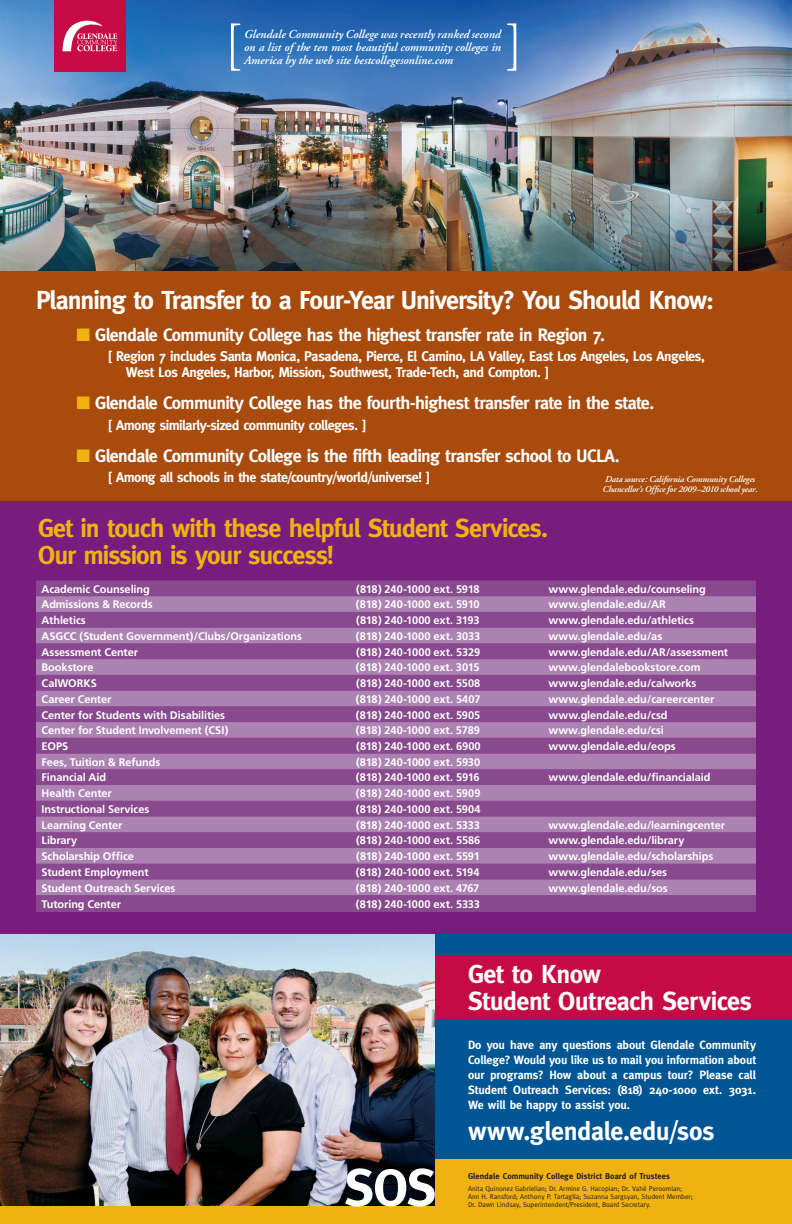
<style>
.page{position:relative;width:792px;height:1224px;background:#fff}
.page>*{position:absolute;margin:0;border:0;box-sizing:border-box;transform-origin:0 0}
.t1{font:56.6px "Adobe Garamond";color:#fff;scale:.9 1}
.t2{font:700 52.3px "Meta";color:#fff}
.t3{font:700 26px/27px "Meta";letter-spacing:-.025em;color:#fff}
.t4{font:700 26px/27px "Meta";letter-spacing:-.035em;color:#efb211}
.t5{font:700 18px "Meta";letter-spacing:-.035em;color:#fff}
.t6{font:700 14px/16px "Meta";letter-spacing:-.035em;color:#fff}
.t7{font:700 12px/15px "Meta";letter-spacing:-.01em;color:#fff;text-align:justify}
.t8{font:italic 600 12px/13px "Adobe Garamond";letter-spacing:-.01em;color:#fff}
.t9{font:700 11px "Frutiger";letter-spacing:-.01em;color:#fff}
.t10{font:italic 600 9px/10px "Adobe Garamond";letter-spacing:-.015em;color:#fff}
.t11{font:700 8.4px "Meta";letter-spacing:.005em;color:#231f20}
.t12{font:7px/8px "Meta";letter-spacing:-.005em;color:#231f20}
.s1{color:#efb211}
</style>
<div class="page">
<div style="left:414px;top:900px;width:378px;height:311px;background:#005594"></div>
<div style="left:0;top:271px;width:792px;height:242px;background:#a84b0d"></div>
<div style="left:0;top:1159px;width:792px;height:65px;background:#efb211"></div>
<div style="left:426px;top:955px;width:366px;height:64px;background:#c60a45"></div>
<img style="left:0;top:934px;width:435px;height:272px">
<div style="left:0;top:502px;width:792px;height:432px;background:#781d7d"></div>
<div style="left:36px;top:580px;width:720px;height:332px;background:#89498f"></div>
<svg style="left:36px;top:596px;width:720px;height:299px"></svg>
<img style="left:0;top:0;width:792px;height:271px">
<div style="left:54px;top:0;width:72px;height:72px;background:#c60a45"></div>
<svg style="left:63px;top:20px;width:54px;height:31px"></svg>
<h1 class="t1" style="left:225px;top:22px;width:20px">[</h1>
<h1 class="t1" style="left:506px;top:22px;width:20px">]</h1>
<p class="t8" style="left:244px;top:28px;width:259px">Glendale Community College was recently ranked second on a list of the ten most beautiful community colleges in</p>
<p class="t8" style="left:244px;top:54px;width:211px">America by the web site bestcollegesonline.com</p>
<h3 class="t3" style="left:36px;top:288px;width:680px">Planning to Transfer to a Four-Year University? You Should Know:</h3>
<h3 class="t5" style="left:76px;top:327px;width:530px"><span class="s1">■</span> Glendale Community College has the highest transfer rate in Region 7.</h3>
<p class="t6" style="left:126px;top:349px;width:580px;text-indent:-18px">[ Region 7 includes Santa Monica, Pasadena, Pierce, El Camino, LA Valley, East Los Angeles, Los Angeles,<br>West Los Angeles, Harbor, Mission, Southwest, Trade-Tech, and Compton. ]</p>
<h3 class="t5" style="left:76px;top:396px;width:579px"><span class="s1">■</span> Glendale Community College has the fourth-highest transfer rate in the state.</h3>
<p class="t6" style="left:108px;top:418px;width:260px">[ Among similarly-sized community colleges. ]</p>
<h3 class="t5" style="left:76px;top:448px;width:545px"><span class="s1">■</span> Glendale Community College is the fifth leading transfer school to UCLA.</h3>
<p class="t6" style="left:108px;top:470px;width:324px">[ Among all schools in the state/country/world/universe! ]</p>
<p class="t10" style="left:603px;top:475px;width:157px">Data source: California Community Colleges<br>Chancellor’s Office for 2009–2010 school year.</p>
<h3 class="t4" style="left:38px;top:516px;width:512px">Get in touch with these helpful Student Services.<br>Our mission is your success!</h3>
<p class="t9" style="left:42px;top:584px;width:110px">Academic Counseling</p>
<p class="t9" style="left:356px;top:584px;width:125px">(818) 240-1000 ext. 5918</p>
<p class="t9" style="left:548px;top:584px;width:159px">www.glendale.edu/counseling</p>
<p class="t9" style="left:42px;top:600px;width:113px">Admissions &amp; Records</p>
<p class="t9" style="left:356px;top:600px;width:125px">(818) 240-1000 ext. 5910</p>
<p class="t9" style="left:548px;top:600px;width:119px">www.glendale.edu/AR</p>
<p class="t9" style="left:42px;top:616px;width:46px">Athletics</p>
<p class="t9" style="left:356px;top:616px;width:125px">(818) 240-1000 ext. 3193</p>
<p class="t9" style="left:548px;top:616px;width:147px">www.glendale.edu/athletics</p>
<p class="t9" style="left:42px;top:632px;width:262px">ASGCC (Student Government)/Clubs/Organizations</p>
<p class="t9" style="left:356px;top:632px;width:126px">(818) 240-1000 ext. 3033</p>
<p class="t9" style="left:548px;top:632px;width:115px">www.glendale.edu/as</p>
<p class="t9" style="left:42px;top:647px;width:98px">Assessment Center</p>
<p class="t9" style="left:356px;top:647px;width:126px">(818) 240-1000 ext. 5329</p>
<p class="t9" style="left:548px;top:647px;width:181px">www.glendale.edu/AR/assessment</p>
<p class="t9" style="left:42px;top:663px;width:53px">Bookstore</p>
<p class="t9" style="left:356px;top:663px;width:125px">(818) 240-1000 ext. 3015</p>
<p class="t9" style="left:548px;top:663px;width:154px">www.glendalebookstore.com</p>
<p class="t9" style="left:42px;top:679px;width:57px">CalWORKS</p>
<p class="t9" style="left:356px;top:679px;width:126px">(818) 240-1000 ext. 5508</p>
<p class="t9" style="left:548px;top:679px;width:150px">www.glendale.edu/calworks</p>
<p class="t9" style="left:42px;top:695px;width:71px">Career Center</p>
<p class="t9" style="left:356px;top:695px;width:126px">(818) 240-1000 ext. 5407</p>
<p class="t9" style="left:548px;top:695px;width:168px">www.glendale.edu/careercenter</p>
<p class="t9" style="left:42px;top:710px;width:185px">Center for Students with Disabilities</p>
<p class="t9" style="left:356px;top:710px;width:126px">(818) 240-1000 ext. 5905</p>
<p class="t9" style="left:548px;top:710px;width:121px">www.glendale.edu/csd</p>
<p class="t9" style="left:42px;top:726px;width:188px">Center for Student Involvement (CSI)</p>
<p class="t9" style="left:356px;top:726px;width:126px">(818) 240-1000 ext. 5789</p>
<p class="t9" style="left:548px;top:726px;width:117px">www.glendale.edu/csi</p>
<p class="t9" style="left:42px;top:742px;width:28px">EOPS</p>
<p class="t9" style="left:356px;top:742px;width:126px">(818) 240-1000 ext. 6900</p>
<p class="t9" style="left:548px;top:742px;width:129px">www.glendale.edu/eops</p>
<p class="t9" style="left:42px;top:757px;width:120px">Fees, Tuition &amp; Refunds</p>
<p class="t9" style="left:356px;top:757px;width:126px">(818) 240-1000 ext. 5930</p>
<p class="t9" style="left:42px;top:773px;width:66px">Financial Aid</p>
<p class="t9" style="left:356px;top:773px;width:125px">(818) 240-1000 ext. 5916</p>
<p class="t9" style="left:548px;top:773px;width:163px">www.glendale.edu/financialaid</p>
<p class="t9" style="left:42px;top:789px;width:72px">Health Center</p>
<p class="t9" style="left:356px;top:789px;width:126px">(818) 240-1000 ext. 5909</p>
<p class="t9" style="left:42px;top:805px;width:109px">Instructional Services</p>
<p class="t9" style="left:356px;top:805px;width:126px">(818) 240-1000 ext. 5904</p>
<p class="t9" style="left:42px;top:820px;width:82px">Learning Center</p>
<p class="t9" style="left:356px;top:820px;width:125px">(818) 240-1000 ext. 5333</p>
<p class="t9" style="left:548px;top:820px;width:178px">www.glendale.edu/learningcenter</p>
<p class="t9" style="left:42px;top:836px;width:37px">Library</p>
<p class="t9" style="left:356px;top:836px;width:126px">(818) 240-1000 ext. 5586</p>
<p class="t9" style="left:548px;top:836px;width:137px">www.glendale.edu/library</p>
<p class="t9" style="left:42px;top:852px;width:94px">Scholarship Office</p>
<p class="t9" style="left:356px;top:852px;width:125px">(818) 240-1000 ext. 5591</p>
<p class="t9" style="left:548px;top:852px;width:166px">www.glendale.edu/scholarships</p>
<p class="t9" style="left:42px;top:868px;width:109px">Student Employment</p>
<p class="t9" style="left:356px;top:868px;width:125px">(818) 240-1000 ext. 5194</p>
<p class="t9" style="left:548px;top:868px;width:120px">www.glendale.edu/ses</p>
<p class="t9" style="left:42px;top:883px;width:135px">Student Outreach Services</p>
<p class="t9" style="left:356px;top:883px;width:125px">(818) 240-1000 ext. 4767</p>
<p class="t9" style="left:548px;top:883px;width:121px">www.glendale.edu/sos</p>
<p class="t9" style="left:42px;top:900px;width:81px">Tutoring Center</p>
<p class="t9" style="left:356px;top:900px;width:125px">(818) 240-1000 ext. 5333</p>
<h3 class="t3" style="left:468px;top:962px;width:286px">Get to Know<br>Student Outreach Services</h3>
<p class="t7" style="left:468px;top:1038px;width:290px">Do you have any questions about Glendale Community College? Would you like us to mail you information about our programs? How about a campus tour? Please call Student Outreach Services: (818) 240-1000 ext. 3031.<br>We will be happy to assist you.</p>
<h2 class="t2" style="left:344px;top:1167px;width:94px">SOS</h2>
<h3 class="t3" style="left:468px;top:1119px;width:248px">www.glendale.edu/sos</h3>
<p class="t11" style="left:468px;top:1173px;width:204px">Glendale Community College District Board of Trustees</p>
<p class="t12" style="left:468px;top:1185px;width:226px">Anita Quinonez Gabrielian; Dr. Armine G. Hacopian; Dr. Vahé Peroomian;<br>Ann H. Ransford; Anthony P. Tartaglia; Suzanna Sargsyan, Student Member;<br>Dr. Dawn Lindsay, Superintendent/President, Board Secretary.</p>
</div>
